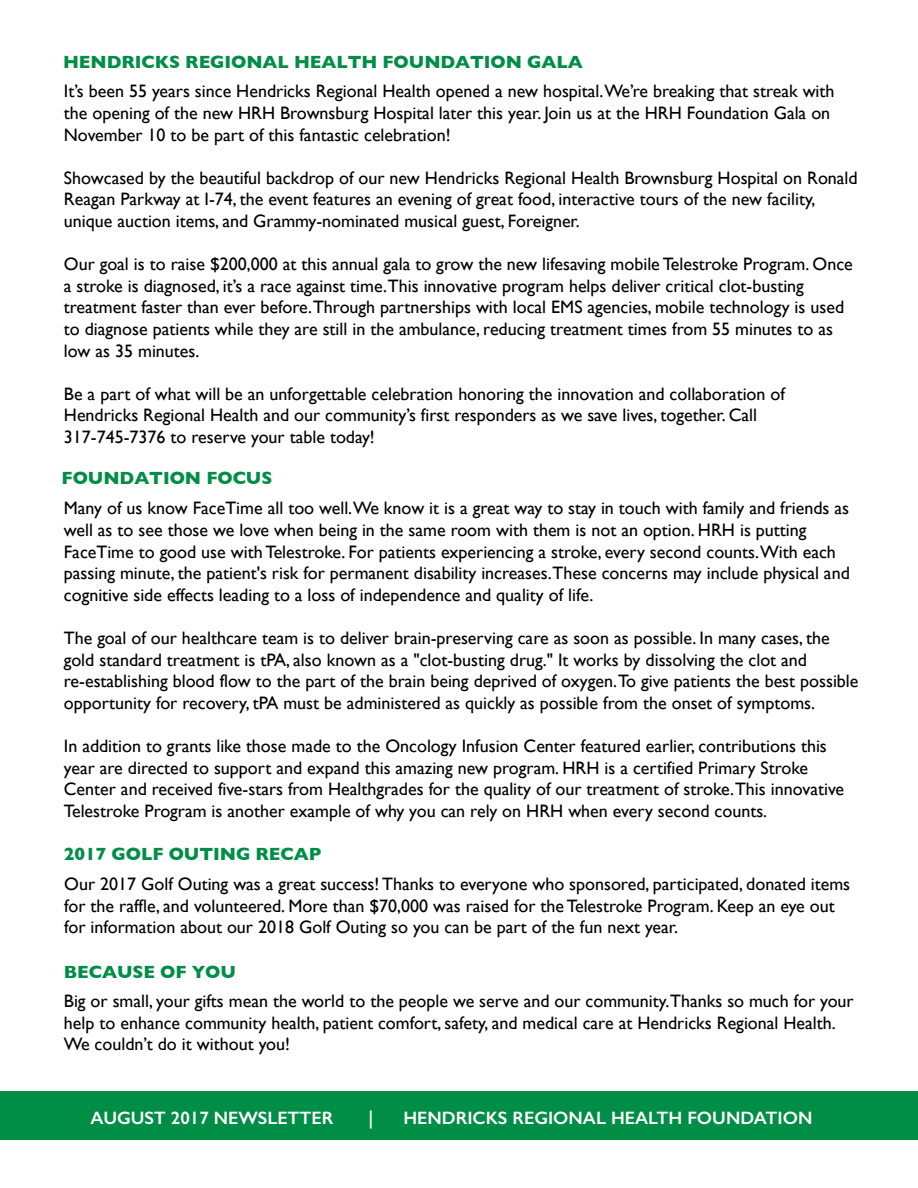
<style>
.page{position:relative;width:918px;height:1188px;background:#fff}
.page>*{position:absolute;margin:0;border:0;box-sizing:border-box;transform-origin:0 0}
.t1{font:18px/21.6px "Gill Sans";color:#000}
.t2{font:700 18px "Gill Sans";letter-spacing:-.005em;color:#008d46}
.t3{font:600 18px "Gill Sans";color:#fff}
</style>
<div class="page">
<div style="left:0;top:1092px;width:918px;height:48px;background:#008d46"></div>
<p class="t2" style="left:63px;top:47px;width:521px">HENDRICKS REGIONAL HEALTH FOUNDATION GALA</p>
<p class="t1" style="left:64px;top:80px;width:772px">It’s been 55 years since Hendricks Regional Health opened a new hospital.We’re breaking that streak with the opening of the new HRH Brownsburg Hospital later this year. Join us at the HRH Foundation Gala on<br>November 10 to be part of this fantastic celebration!</p>
<p class="t1" style="left:64px;top:167px;width:795px">Showcased by the beautiful backdrop of our new Hendricks Regional Health Brownsburg Hospital on Ronald<br>Reagan Parkway at I-74, the event features an evening of great food, interactive tours of the new facility, unique auction items, and Grammy-nominated musical guest, Foreigner.</p>
<p class="t1" style="left:64px;top:253px;width:791px">Our goal is to raise $200,000 at this annual gala to grow the new lifesaving mobile Telestroke Program. Once a stroke is diagnosed, it’s a race against time.This innovative program helps deliver critical clot-busting treatment faster than ever before.Through partnerships with local EMS agencies, mobile technology is used to diagnose patients while they are still in the ambulance, reducing treatment times from 55 minutes to as low as 35 minutes.</p>
<p class="t1" style="left:64px;top:383px;width:723px">Be a part of what will be an unforgettable celebration honoring the innovation and collaboration of<br>Hendricks Regional Health and our community’s first responders as we save lives, together. Call<br>317-745-7376 to reserve your table today!</p>
<p class="t2" style="left:62px;top:464px;width:212px">FOUNDATION FOCUS</p>
<p class="t1" style="left:64px;top:497px;width:787px">Many of us know FaceTime all too well.We know it is a great way to stay in touch with family and friends as well as to see those we love when being in the same room with them is not an option. HRH is putting FaceTime to good use with Telestroke. For patients experiencing a stroke, every second counts.With each passing minute, the patient's risk for permanent disability increases.These concerns may include physical and cognitive side effects leading to a loss of independence and quality of life.</p>
<p class="t1" style="left:64px;top:627px;width:796px">The goal of our healthcare team is to deliver brain-preserving care as soon as possible. In many cases, the gold standard treatment is tPA, also known as a "clot-busting drug." It works by dissolving the clot and re-establishing blood flow to the part of the brain being deprived of oxygen.To give patients the best possible opportunity for recovery, tPA must be administered as quickly as possible from the onset of symptoms.</p>
<p class="t1" style="left:64px;top:735px;width:782px">In addition to grants like those made to the Oncology Infusion Center featured earlier, contributions this year are directed to support and expand this amazing new program. HRH is a certified Primary Stroke Center and received five-stars from Healthgrades for the quality of our treatment of stroke.This innovative Telestroke Program is another example of why you can rely on HRH when every second counts.</p>
<p class="t2" style="left:64px;top:840px;width:259px">2017 GOLF OUTING RECAP</p>
<p class="t1" style="left:64px;top:873px;width:787px">Our 2017 Golf Outing was a great success! Thanks to everyone who sponsored, participated, donated items for the raffle, and volunteered. More than $70,000 was raised for the Telestroke Program. Keep an eye out for information about our 2018 Golf Outing so you can be part of the fun next year.</p>
<p class="t2" style="left:64px;top:958px;width:174px">BECAUSE OF YOU</p>
<p class="t1" style="left:64px;top:990px;width:791px">Big or small, your gifts mean the world to the people we serve and our community.Thanks so much for your help to enhance community health, patient comfort, safety, and medical care at Hendricks Regional Health.<br>We couldn’t do it without you!</p>
<p class="t3" style="left:91px;top:1107px;width:244px">AUGUST 2017 NEWSLETTER</p>
<p class="t3" style="left:369px;top:1107px;width:6px">|</p>
<p class="t3" style="left:403px;top:1107px;width:411px">HENDRICKS REGIONAL HEALTH FOUNDATION</p>
</div>
